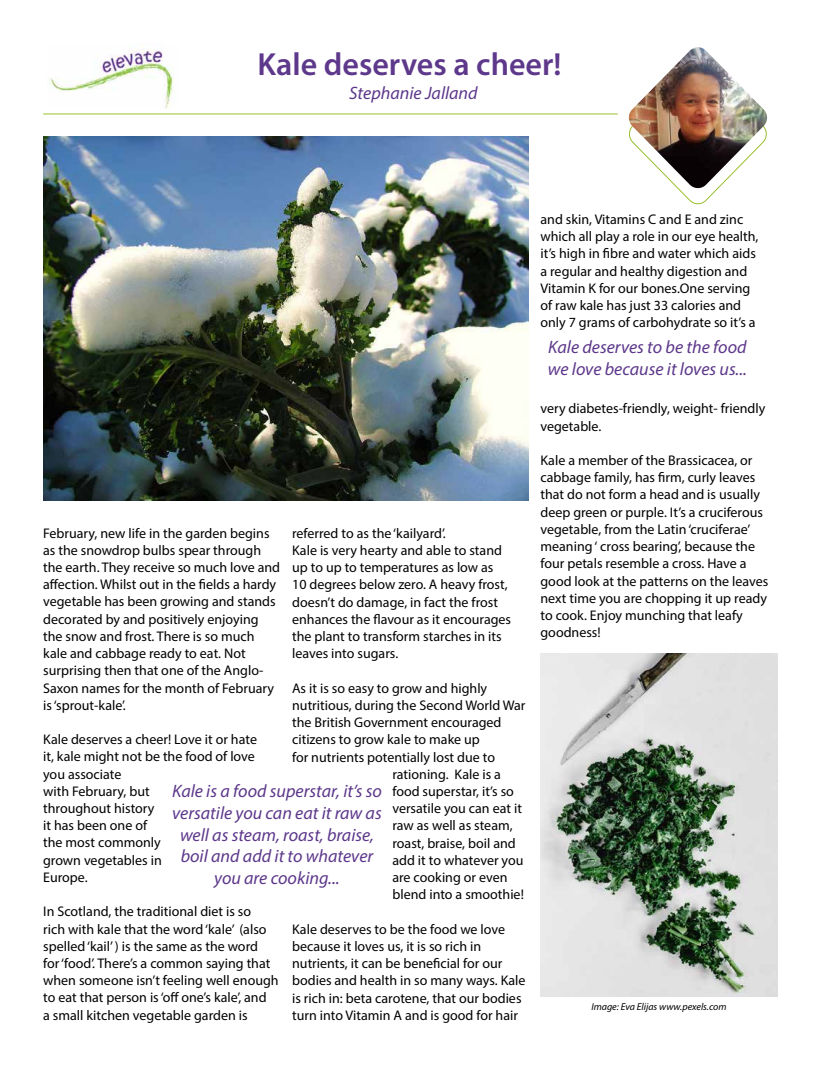
<style>
.page{position:relative;width:820px;height:1078px;background:#fff}
.page>*{position:absolute;margin:0;border:0;box-sizing:border-box;transform-origin:0 0}
.t1{font:600 32px "Myriad Pro";color:#5d388b}
.t2{font:italic 18px/21.6px "Myriad Pro";color:#5d388b;text-align:center}
.t3{font:14px/17.2px "Myriad Pro";color:#000}
.t4{font:italic 10px "Myriad Pro";color:#000}
</style>
<div class="page">
<img style="left:47px;top:49px;width:127px;height:59px">
<hr style="left:43px;top:113px;width:574px;height:1px;background:#99c02e">
<svg style="left:678px;top:189px;width:40px;height:16px"></svg>
<img style="left:628px;top:47px;width:139px;height:142px">
<img style="left:540px;top:653px;width:237px;height:342px">
<img style="left:43px;top:137px;width:485px;height:363px">
<h1 class="t1" style="left:257px;top:44px;width:305px">Kale deserves a cheer!</h1>
<p class="t2" style="left:349px;top:81px;width:130px">Stephanie Jalland</p>
<p class="t3" style="left:43px;top:524px;width:238px">February, new life in the garden begins as the snowdrop bulbs spear through the earth. They receive so much love and affection. Whilst out in the fields a hardy vegetable has been growing and stands decorated by and positively enjoying the snow and frost. There is so much kale and cabbage ready to eat. Not surprising then that one of the Anglo-Saxon names for the month of February is ‘sprout-kale’.</p>
<p class="t3" style="left:43px;top:730px;width:215px">Kale deserves a cheer! Love it or hate it, kale might not be the food of love you associate<br>with February, but<br>throughout history<br>it has been one of<br>the most commonly<br>grown vegetables in<br>Europe.</p>
<p class="t3" style="left:43px;top:902px;width:237px">In Scotland, the traditional diet is so<br>rich with kale that the word ‘kale’ (also spelled ‘kail’ ) is the same as the word<br>for ‘food’. There’s a common saying that when someone isn’t feeling well enough to eat that person is ‘off one’s kale’, and<br>a small kitchen vegetable garden is</p>
<p class="t3" style="left:292px;top:524px;width:220px">referred to as the ‘kailyard’.<br>Kale is very hearty and able to stand up to up to temperatures as low as 10 degrees below zero. A heavy frost, doesn’t do damage, in fact the frost enhances the flavour as it encourages the plant to transform starches in its leaves into sugars.</p>
<p class="t3" style="left:292px;top:679px;width:196px">As it is so easy to grow and highly</p>
<p class="t3" style="left:292px;top:696px;width:235px">nutritious, during the Second World War</p>
<p class="t3" style="left:292px;top:713px;width:211px">the British Government encouraged</p>
<p class="t3" style="left:292px;top:730px;width:189px">citizens to grow kale to make up</p>
<p class="t3" style="left:292px;top:747px;width:204px">for nutrients potentially lost due to</p>
<p class="t3" style="left:392px;top:765px;width:110px">rationing. Kale is a</p>
<p class="t3" style="left:392px;top:782px;width:123px">food superstar, it’s so</p>
<p class="t3" style="left:392px;top:799px;width:131px">versatile you can eat it</p>
<p class="t3" style="left:392px;top:816px;width:122px">raw as well as steam,</p>
<p class="t3" style="left:392px;top:833px;width:125px">roast, braise, boil and</p>
<p class="t3" style="left:392px;top:851px;width:132px">add it to whatever you</p>
<p class="t3" style="left:392px;top:868px;width:116px">are cooking or even</p>
<p class="t3" style="left:392px;top:885px;width:133px">blend into a smoothie!</p>
<p class="t3" style="left:292px;top:919px;width:235px">Kale deserves to be the food we love because it loves us, it is so rich in nutrients, it can be beneficial for our bodies and health in so many ways. Kale is rich in: beta carotene, that our bodies turn into Vitamin A and is good for hair</p>
<p class="t2" style="left:172px;top:780px;width:211px">Kale is a food superstar, it’s so versatile you can eat it raw as well as steam, roast, braise, boil and add it to whatever you are cooking...</p>
<p class="t3" style="left:540px;top:210px;width:219px">and skin, Vitamins C and E and zinc which all play a role in our eye health, it’s high in fibre and water which aids a regular and healthy digestion and Vitamin K for our bones.One serving of raw kale has just 33 calories and only 7 grams of carbohydrate so it’s a</p>
<p class="t2" style="left:547px;top:336px;width:200px;text-align:left">Kale deserves to be the food we love because it loves us...</p>
<p class="t3" style="left:540px;top:400px;width:226px">very diabetes-friendly, weight- friendly vegetable.</p>
<p class="t3" style="left:540px;top:451px;width:229px">Kale a member of the Brassicacea, or cabbage family, has firm, curly leaves that do not form a head and is usually deep green or purple. It’s a cruciferous vegetable, from the Latin ‘cruciferae’ meaning ‘ cross bearing’, because the four petals resemble a cross. Have a good look at the patterns on the leaves next time you are chopping it up ready to cook. Enjoy munching that leafy goodness!</p>
<p class="t4" style="left:591px;top:1000px;width:136px">Image: Eva Elijas www.pexels.com</p>
</div>
